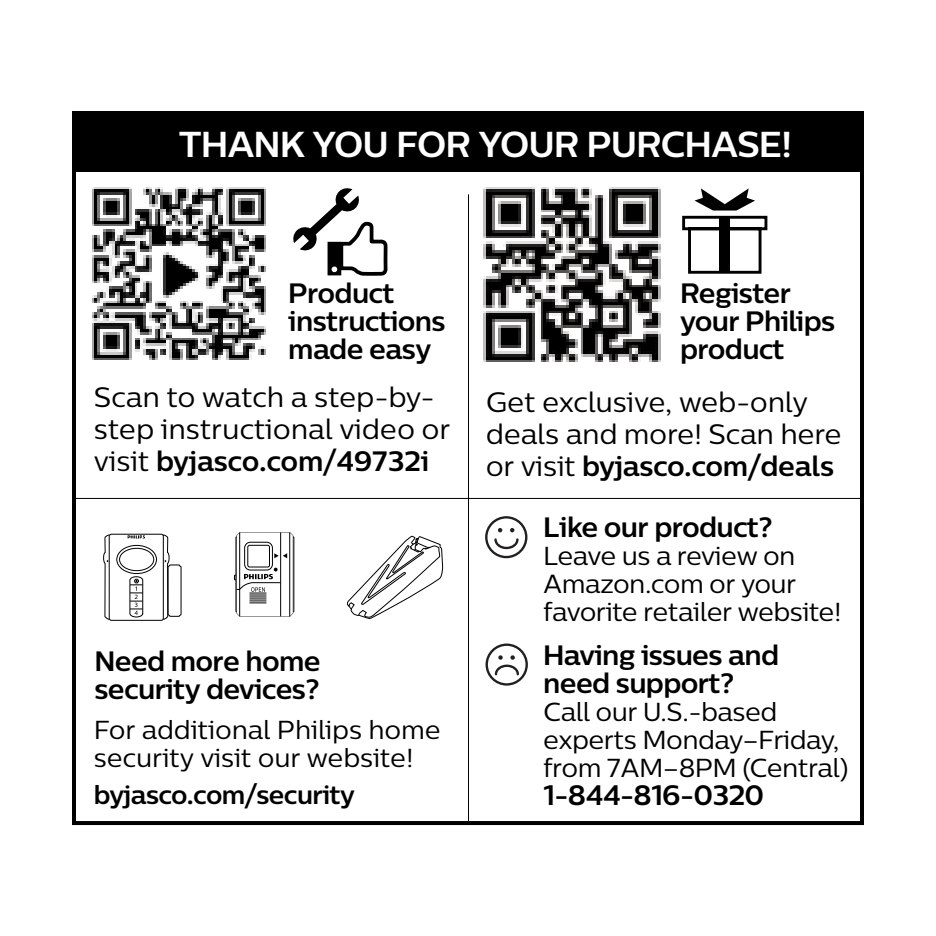
<style>
.page{position:relative;width:936px;height:936px;background:#fff}
.page>*{position:absolute;margin:0;border:0;box-sizing:border-box;transform-origin:0 0}
.t1{font:700 36px "Centrale Sans";letter-spacing:-.05em;color:#fff}
.t2{font:700 28px/28px "Centrale Sans";letter-spacing:-.05em;color:#000}
.t3{font:28px/32px "Centrale Sans";letter-spacing:-.04em;color:#000}
.t4{font:26px/28px "Centrale Sans";letter-spacing:-.05em;color:#000}
.t5{font:700 26px "Centrale Sans";letter-spacing:-.05em;color:#000}
.s1{font-weight:700}
</style>
<div class="page">
<div style="left:72px;top:168px;width:792px;height:657px;border:4px solid #000"></div>
<svg style="left:485px;top:516px;width:42px;height:42px"></svg>
<svg style="left:486px;top:644px;width:42px;height:42px"></svg>
<img style="left:483px;top:187px;width:178px;height:175px">
<hr style="left:72px;top:498px;width:788px;height:1px;background:#000">
<hr style="left:468px;top:194px;width:1px;height:628px;background:#000">
<svg style="left:293px;top:188px;width:95px;height:88px"></svg>
<svg style="left:682px;top:188px;width:86px;height:86px"></svg>
<div style="left:72px;top:111px;width:792px;height:60px;background:#000"></div>
<img style="left:92px;top:187px;width:174px;height:173px">
<svg style="left:103px;top:534px;width:78px;height:87px"></svg>
<svg style="left:234px;top:532px;width:60px;height:85px"></svg>
<svg style="left:347px;top:536px;width:96px;height:83px"></svg>
<h1 class="t1" style="left:178px;top:122px;width:616px">THANK YOU FOR YOUR PURCHASE!</h1>
<p class="t2" style="left:288px;top:279px;width:160px">Product instructions made easy</p>
<p class="t2" style="left:680px;top:278px;width:158px">Register your Philips product</p>
<p class="t3" style="left:94px;top:381px;width:359px">Scan to watch a step-by&shy;step instructional video or visit <span class="s1">byjasco.com/49732i</span></p>
<p class="t3" style="left:486px;top:385px;width:358px">Get exclusive, web-only deals and more! Scan here or visit <span class="s1">byjasco.com/deals</span></p>
<p class="t2" style="left:543px;top:513px;width:232px">Like our product?</p>
<p class="t4" style="left:543px;top:542px;width:300px">Leave us a review on<br>Amazon.com or your favorite retailer website!</p>
<p class="t2" style="left:543px;top:640px;width:238px">Having issues and need support?</p>
<p class="t4" style="left:543px;top:697px;width:308px">Call our U.S.-based experts Monday–Friday, from 7AM–8PM (Central)</p>
<p class="t2" style="left:543px;top:780px;width:223px">1-844-816-0320</p>
<p class="t2" style="left:94px;top:647px;width:228px">Need more home security devices?</p>
<p class="t4" style="left:94px;top:716px;width:349px">For additional Philips home security visit our website!</p>
<p class="t5" style="left:94px;top:779px;width:263px">byjasco.com/security</p>
</div>
